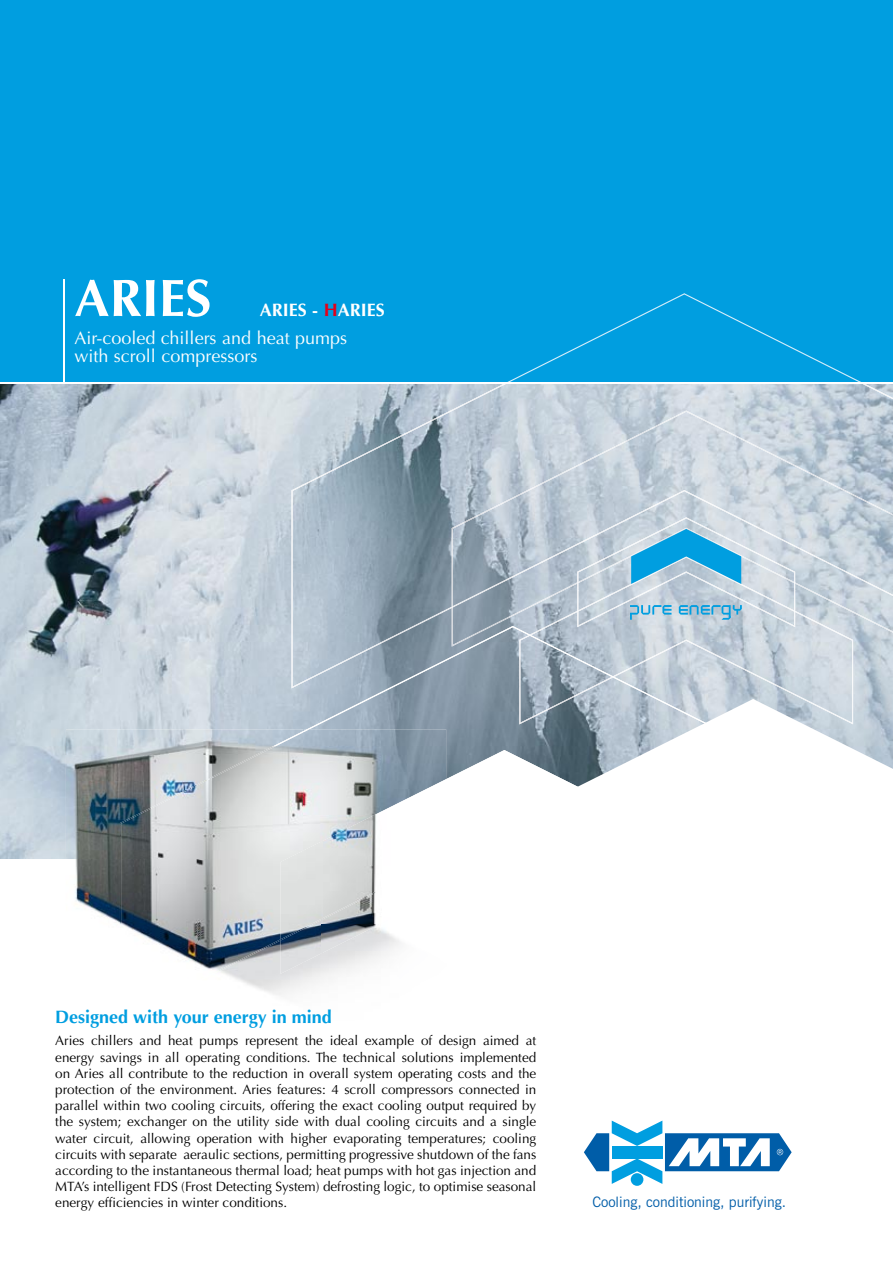
<style>
.page{position:relative;width:893px;height:1263px;background:#fff}
.page>*{position:absolute;margin:0;border:0;box-sizing:border-box;transform-origin:0 0}
.t1{font:700 52.5px "Optima";color:#fff}
.t2{font:18px/28.5px "Optima";color:#fff}
.t3{font:700 18px "Optima";color:#009ee0}
.t4{font:14.4px "News Gothic BT";color:#005da8}
.t5{font:13.5px/16.2px "Optima";color:#000;text-align:justify}
.s1{font-weight:700}
.s2{font-weight:700;color:#e2001a}
</style>
<div class="page">
<img style="left:0;top:384px;width:893px;height:475px">
<img style="left:708px;top:600px;width:37px;height:26px">
<img style="left:550px;top:410px;width:245px;height:48px">
<img style="left:452px;top:458px;width:147px;height:47px">
<img style="left:746px;top:458px;width:147px;height:47px">
<img style="left:452px;top:505px;width:49px;height:30px">
<img style="left:844px;top:505px;width:49px;height:30px">
<img style="left:542px;top:587px;width:42px;height:11px">
<img style="left:697px;top:552px;width:146px;height:48px">
<img style="left:584px;top:584px;width:108px;height:42px">
<img style="left:691px;top:556px;width:108px;height:42px">
<img style="left:542px;top:598px;width:42px;height:28px">
<img style="left:745px;top:598px;width:98px;height:28px">
<img style="left:577px;top:610px;width:218px;height:2px">
<svg style="left:643px;top:536px;width:98px;height:48px;background:#5ab6de"></svg>
<svg style="left:630px;top:605px;width:41px;height:15px"></svg>
<svg style="left:679px;top:605px;width:63px;height:15px"></svg>
<div style="left:0;top:0;width:893px;height:383px;background:#009ee0"></div>
<svg style="left:120px;top:626px;width:773px;height:233px"></svg>
<hr style="left:63px;top:279px;width:2px;height:104px;background:#fff">
<img style="left:392px;top:384px;width:150px;height:50px">
<img style="left:843px;top:384px;width:50px;height:50px">
<img style="left:291px;top:434px;width:151px;height:51px">
<img style="left:291px;top:484px;width:51px;height:204px">
<img style="left:592px;top:484px;width:201px;height:52px">
<img style="left:442px;top:535px;width:100px;height:103px">
<img style="left:542px;top:535px;width:101px;height:52px">
<img style="left:742px;top:535px;width:151px;height:52px">
<img style="left:341px;top:586px;width:101px;height:102px">
<img style="left:843px;top:586px;width:50px;height:52px">
<svg style="left:507px;top:293px;width:354px;height:89px"></svg>
<hr style="left:0;top:382px;width:893px;height:2px;background:#fff">
<img style="left:66px;top:729px;width:237px;height:266px">
<img style="left:303px;top:729px;width:143px;height:87px">
<img style="left:303px;top:816px;width:19px;height:11px">
<img style="left:322px;top:779px;width:124px;height:146px">
<img style="left:281px;top:827px;width:41px;height:147px">
<img style="left:322px;top:925px;width:79px;height:49px">
<img style="left:166px;top:729px;width:187px;height:49px">
<img style="left:120px;top:778px;width:93px;height:49px">
<img style="left:120px;top:826px;width:47px;height:169px">
<img style="left:399px;top:826px;width:47px;height:98px">
<img style="left:306px;top:875px;width:94px;height:49px">
<img style="left:213px;top:923px;width:140px;height:49px">
<img style="left:166px;top:972px;width:94px;height:23px">
<svg style="left:584px;top:1120px;width:208px;height:64px"></svg>
<div style="left:631px;top:1173px;width:12px;height:13px;background:#009ee0;border-radius:50%"></div>
<h1 class="t1" style="left:74px;top:268px;width:139px">ARIES</h1>
<h2 class="t2" style="left:74px;top:296px;width:312px;text-indent:185px"><span class="s1">ARIES -</span> <span class="s2">H</span><span class="s1">ARIES<br></span>Air-cooled chillers and heat pumps</h2>
<h2 class="t2" style="left:74px;top:342px;width:185px">with scroll compressors</h2>
<h2 class="t3" style="left:55px;top:1006px;width:278px">Designed with your energy in mind</h2>
<p class="t5" style="left:55px;top:1033px;width:483px">Aries chillers and heat pumps represent the ideal example of design aimed at energy savings in all operating conditions. The technical solutions implemented on Aries all contribute to the reduction in overall system operating costs and the protection of the environment. Aries features: 4 scroll compressors connected in parallel within two cooling circuits, offering the exact cooling output required by the system; exchanger on the utility side with dual cooling circuits and a single water circuit, allowing operation with higher evaporating temperatures; cooling circuits with separate aeraulic sections, permitting progressive shutdown of the fans according to the instantaneous thermal load; heat pumps with hot gas injection and MTA’s intelligent FDS (Frost Detecting System) defrosting logic, to optimise seasonal energy efficiencies in winter conditions.</p>
<p class="t4" style="left:592px;top:1193px;width:195px">Cooling, conditioning, purifying.</p>
</div>
